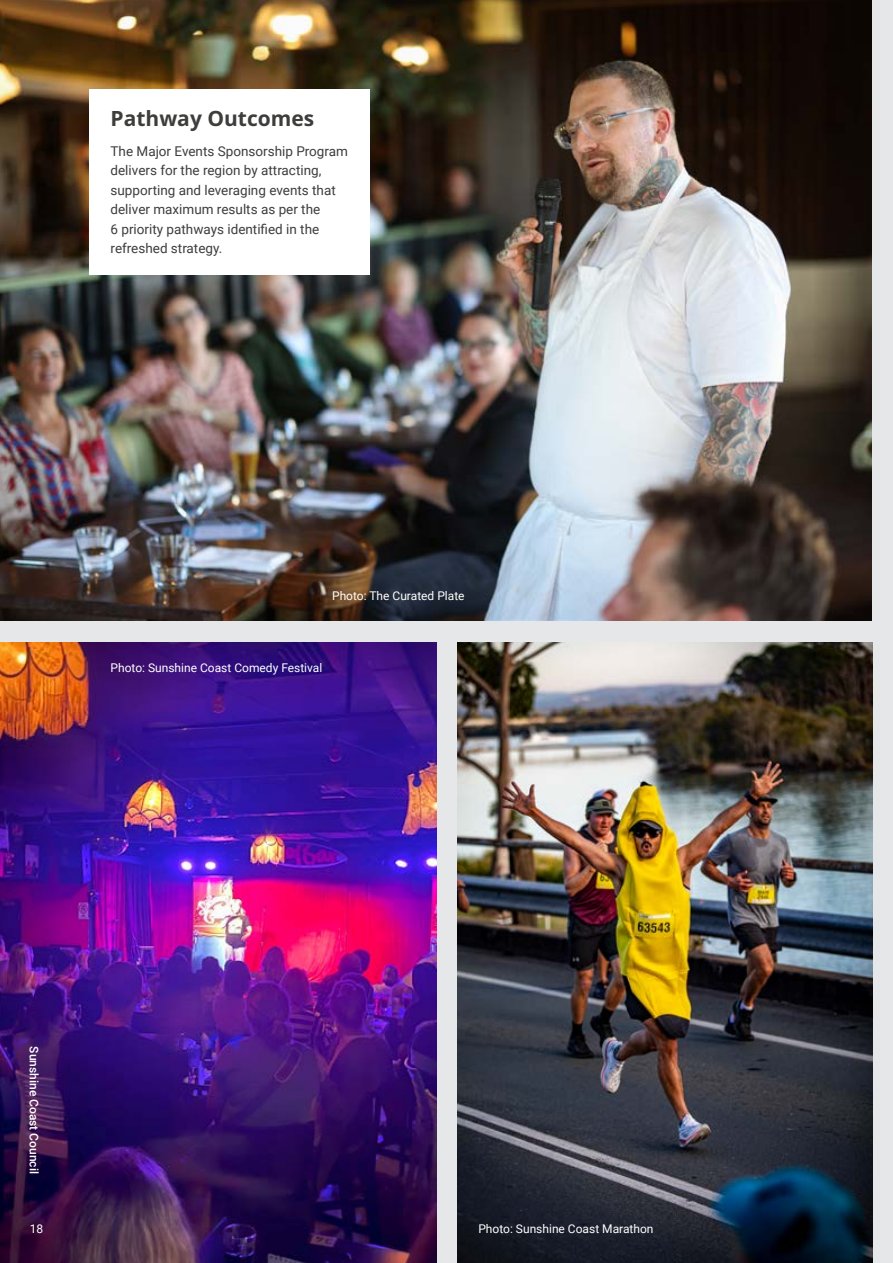
<style>
.page{position:relative;width:893px;height:1263px;background:#e6e7e8}
.page>*{position:absolute;margin:0;border:0;box-sizing:border-box;transform-origin:0 0}
.t1{font:700 21px "Noto Sans";color:#3d3d3c}
.t2{font:13.5px/19.5px "Roboto";color:#3d3d3c}
.t3{font:12px "Roboto";color:#fff}
.t4{font:500 12px "Roboto";color:#fff}
</style>
<div class="page">
<img style="left:0;top:0;width:872px;height:621px">
<img style="left:0;top:642px;width:437px;height:621px">
<img style="left:458px;top:642px;width:414px;height:621px">
<div style="left:89px;top:89px;width:281px;height:185px;background:#fff"></div>
<h1 class="t1" style="left:111px;top:103px;width:205px">Pathway Outcomes</h1>
<p class="t2" style="left:111px;top:141px;width:239px">The Major Events Sponsorship Program delivers for the region by attracting, supporting and leveraging events that deliver maximum results as per the<br>6 priority pathways identified in the refreshed strategy.</p>
<p class="t3" style="left:332px;top:587px;width:134px">Photo: The Curated Plate</p>
<p class="t3" style="left:111px;top:660px;width:213px">Photo: Sunshine Coast Comedy Festival</p>
<p class="t4" style="left:42px;top:1046px;width:129px;rotate:90deg">Sunshine Coast Council</p>
<p class="t3" style="left:30px;top:1220px;width:15px">18</p>
<p class="t3" style="left:478px;top:1220px;width:177px">Photo: Sunshine Coast Marathon</p>
</div>
